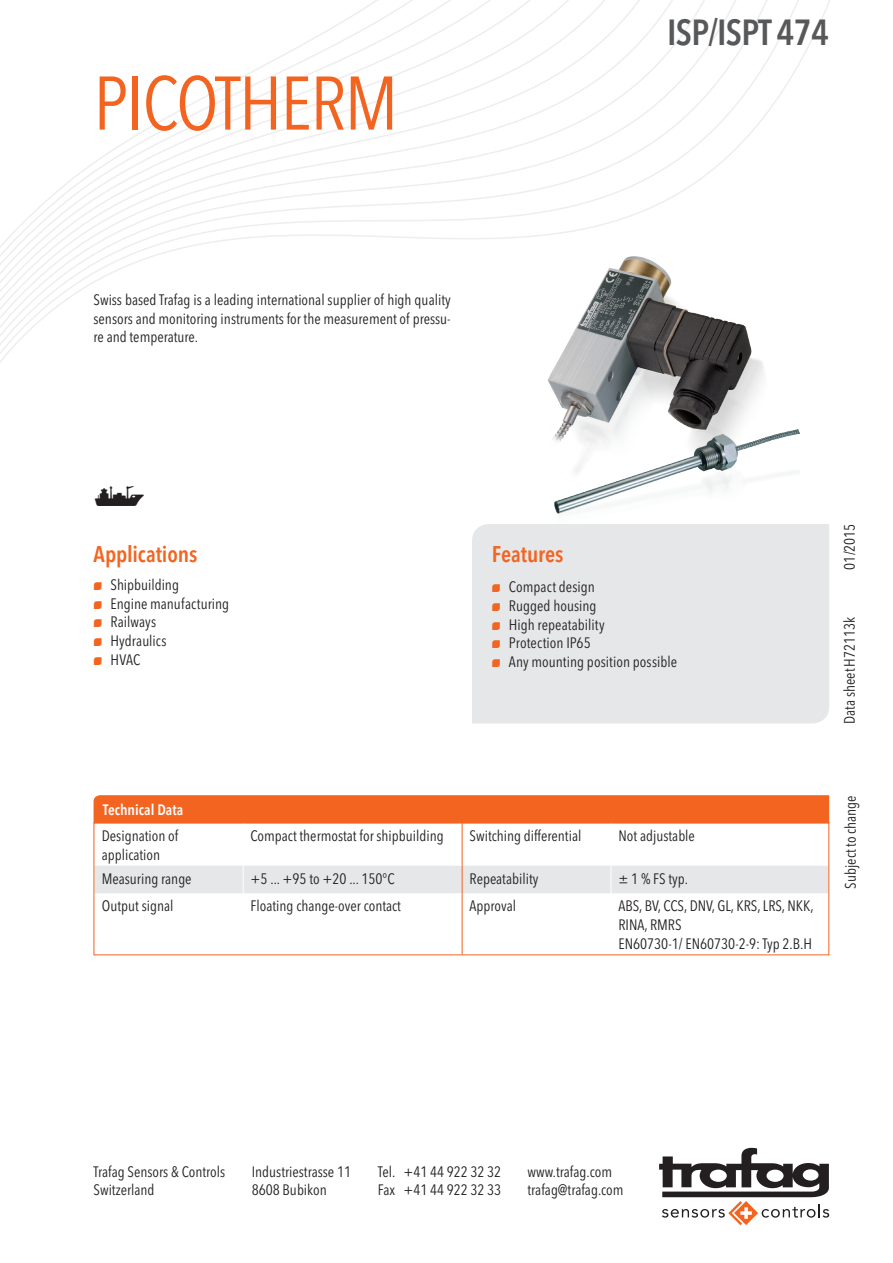
<style>
.page{position:relative;width:893px;height:1263px;background:#fff}
.page>*{position:absolute;margin:0;border:0;box-sizing:border-box;transform-origin:0 0}
.t1{font:condensed 75px "Avenir Next LT Pro";letter-spacing:-.02em;color:#f36421}
.t2{font:600 condensed 36px "Avenir Next LT Pro";letter-spacing:-.02em;color:#57585a}
.t3{font:27px "Trafag Pictos";color:#231f20}
.t4{font:600 condensed 22.5px "Avenir Next LT Pro";letter-spacing:-.005em;color:#f36421}
.t5{font:condensed 15px/18.8px "Avenir Next LT Pro";color:#231f20}
.t6{font:600 condensed 15px "Avenir Next LT Pro";color:#fff}
.s1{font-family:"Trafag Pictos";font-stretch:normal;font-size:10.5px;color:#f36421}
</style>
<div class="page">
<svg style="left:659px;top:1148px;width:170px;height:77px"></svg>
<svg style="left:0;top:0;width:830px;height:363px"></svg>
<div style="left:472px;top:524px;width:357px;height:199px;background:#e6e7e9"></div>
<img style="left:500px;top:232px;width:300px;height:314px">
<div style="left:94px;top:795px;width:735px;height:27px;background:#f36421"></div>
<hr style="left:462px;top:823px;width:1px;height:43px;background:#f36421">
<div style="left:96px;top:866px;width:731px;height:27px;background:#e6e7e9"></div>
<hr style="left:462px;top:893px;width:1px;height:61px;background:#f36421">
<div style="left:94px;top:822px;width:735px;height:133px;border:1px solid #f36421"></div>
<h1 class="t1" style="left:94px;top:58px;width:306px">PICOTHERM</h1>
<h2 class="t2" style="left:667px;top:10px;width:164px">ISP/ISPT 474</h2>
<p class="t5" style="left:94px;top:290px;width:359px;text-align:justify">Swiss based Trafag is a leading international supplier of high quality sensors and monitoring instruments for the measurement of pressu&shy;re and temperature.</p>
<h3 class="t3" style="left:94px;top:483px;width:54px">s</h3>
<h3 class="t4" style="left:94px;top:540px;width:105px">Applications</h3>
<p class="t5" style="left:94px;top:575px;width:137px"><span class="s1">N</span> Shipbuilding<br><span class="s1">N</span> Engine manufacturing<br><span class="s1">N</span> Railways<br><span class="s1">N</span> Hydraulics<br><span class="s1">N</span> HVAC</p>
<h3 class="t4" style="left:492px;top:541px;width:73px">Features</h3>
<p class="t5" style="left:492px;top:577px;width:187px"><span class="s1">N</span> Compact design<br><span class="s1">N</span> Rugged housing<br><span class="s1">N</span> High repeatability<br><span class="s1">N</span> Protection IP65<br><span class="s1">N</span> Any mounting position possible</p>
<p class="t6" style="left:103px;top:800px;width:82px">Technical Data</p>
<p class="t5" style="left:102px;top:827px;width:78px">Designation of application</p>
<p class="t5" style="left:251px;top:827px;width:195px">Compact thermostat for shipbuilding</p>
<p class="t5" style="left:470px;top:827px;width:113px">Switching differential</p>
<p class="t5" style="left:618px;top:827px;width:78px">Not adjustable</p>
<p class="t5" style="left:102px;top:869px;width:91px">Measuring range</p>
<p class="t5" style="left:251px;top:869px;width:145px">+5 ... +95 to +20 ... 150°C</p>
<p class="t5" style="left:470px;top:869px;width:70px">Repeatability</p>
<p class="t5" style="left:618px;top:869px;width:71px">± 1 % FS typ.</p>
<p class="t5" style="left:102px;top:897px;width:73px">Output signal</p>
<p class="t5" style="left:251px;top:897px;width:152px">Floating change-over contact</p>
<p class="t5" style="left:470px;top:897px;width:48px">Approval</p>
<p class="t5" style="left:618px;top:897px;width:197px">ABS, BV, CCS, DNV, GL, KRS, LRS, NKK,<br>RINA, RMRS<br>EN60730-1/ EN60730-2-9: Typ 2.B.H</p>
<p class="t5" style="left:840px;top:570px;width:48px;rotate:-90deg">01/2015</p>
<p class="t5" style="left:840px;top:724px;width:108px;rotate:-90deg">Data sheetH72113k</p>
<p class="t5" style="left:841px;top:889px;width:95px;rotate:-90deg">Subject to change</p>
<p class="t5" style="left:94px;top:1162px;width:133px">Trafag Sensors &amp; Controls<br>Switzerland</p>
<p class="t5" style="left:252px;top:1162px;width:101px">Industriestrasse 11<br>8608 Bubikon</p>
<p class="t5" style="left:378px;top:1162px;width:125px">Tel. +41 44 922 32 32<br>Fax +41 44 922 32 33</p>
<p class="t5" style="left:528px;top:1162px;width:98px">www.trafag.com trafag@trafag.com</p>
</div>
